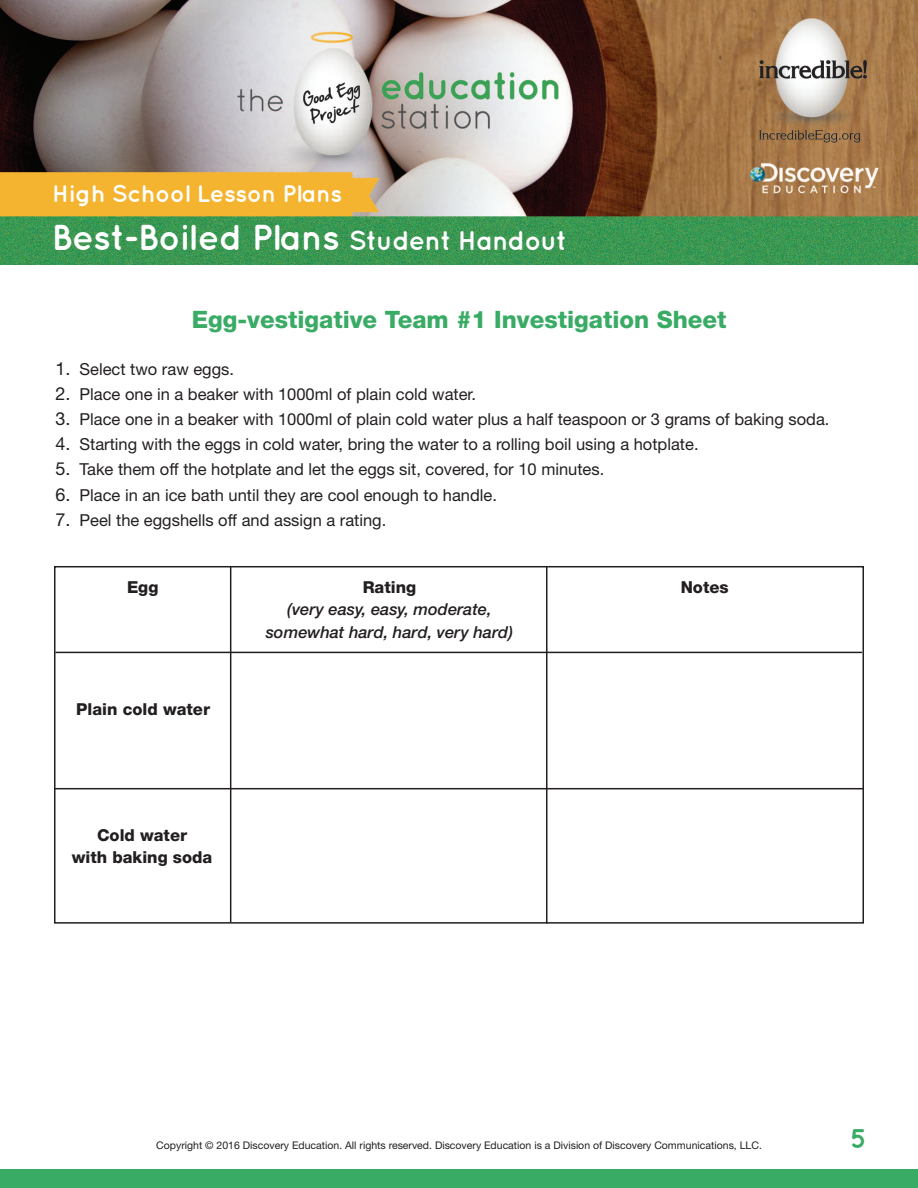
<style>
.page{position:relative;width:918px;height:1188px;background:#fff}
.page>*{position:absolute;margin:0;border:0;box-sizing:border-box;transform-origin:0 0}
.t1{font:700 36px "Quicksand";letter-spacing:-.025em;color:#fff}
.t2{font:700 27px "Quicksand";color:#39ab65}
.t3{font:800 24px "Helvetica Neue";color:#39ab65}
.t4{font:700 24px "Quicksand";letter-spacing:-.015em;color:#fff}
.t5{font:16.5px "Helvetica Neue";color:#231f20}
.t6{font:800 16.5px/22.5px "Helvetica Neue";color:#231f20;text-align:center}
.t7{font:italic 500 16.5px/22.5px "Helvetica Neue";color:#231f20;text-align:center}
.t8{font:10.5px "Helvetica Neue";color:#231f20}
.s1{font-size:27px}
.s2{font-size:18px}
</style>
<div class="page">
<img style="left:0;top:0;width:918px;height:265px">
<div style="left:0;top:1170px;width:918px;height:18px;background:#39ab65"></div>
<div style="left:54px;top:566px;width:810px;height:358px;border:2px solid #231f20"></div>
<hr style="left:55px;top:652px;width:807px;height:1px;background:#231f20">
<hr style="left:230px;top:566px;width:1px;height:356px;background:#231f20">
<hr style="left:546px;top:566px;width:1px;height:358px;background:#231f20">
<hr style="left:54px;top:788px;width:810px;height:1px;background:#231f20">
<h3 class="t4" style="left:52px;top:186px;width:292px">High School Lesson Plans</h3>
<h1 class="t1" style="left:52px;top:225px;width:517px">Best-Boiled Plans <span class="s1">Student Handout</span></h1>
<h3 class="t3" style="left:192px;top:311px;width:536px">Egg-vestigative Team #1 Investigation Sheet</h3>
<p class="t5" style="left:56px;top:359px;width:180px"><span class="s2">1.</span> Select two raw eggs.</p>
<p class="t5" style="left:56px;top:384px;width:422px"><span class="s2">2.</span> Place one in a beaker with 1000ml of plain cold water.</p>
<p class="t5" style="left:56px;top:409px;width:775px"><span class="s2">3.</span> Place one in a beaker with 1000ml of plain cold water plus a half teaspoon or 3 grams of baking soda.</p>
<p class="t5" style="left:56px;top:435px;width:644px"><span class="s2">4.</span> Starting with the eggs in cold water, bring the water to a rolling boil using a hotplate.</p>
<p class="t5" style="left:56px;top:460px;width:550px"><span class="s2">5.</span> Take them off the hotplate and let the eggs sit, covered, for 10 minutes.</p>
<p class="t5" style="left:56px;top:485px;width:443px"><span class="s2">6.</span> Place in an ice bath until they are cool enough to handle.</p>
<p class="t5" style="left:56px;top:510px;width:332px"><span class="s2">7.</span> Peel the eggshells off and assign a rating.</p>
<p class="t6" style="left:127px;top:577px;width:33px">Egg</p>
<p class="t6" style="left:681px;top:577px;width:49px">Notes</p>
<p class="t6" style="left:363px;top:577px;width:55px">Rating</p>
<p class="t7" style="left:266px;top:600px;width:249px">(very easy, easy, moderate, somewhat hard, hard, very hard)</p>
<p class="t6" style="left:76px;top:699px;width:135px">Plain cold water</p>
<p class="t6" style="left:72px;top:825px;width:142px">Cold water<br>with baking soda</p>
<p class="t8" style="left:156px;top:1139px;width:607px">Copyright © 2016 Discovery Education. All rights reserved. Discovery Education is a Division of Discovery Communications, LLC.</p>
<h2 class="t2" style="left:851px;top:1129px;width:18px">5</h2>
</div>
